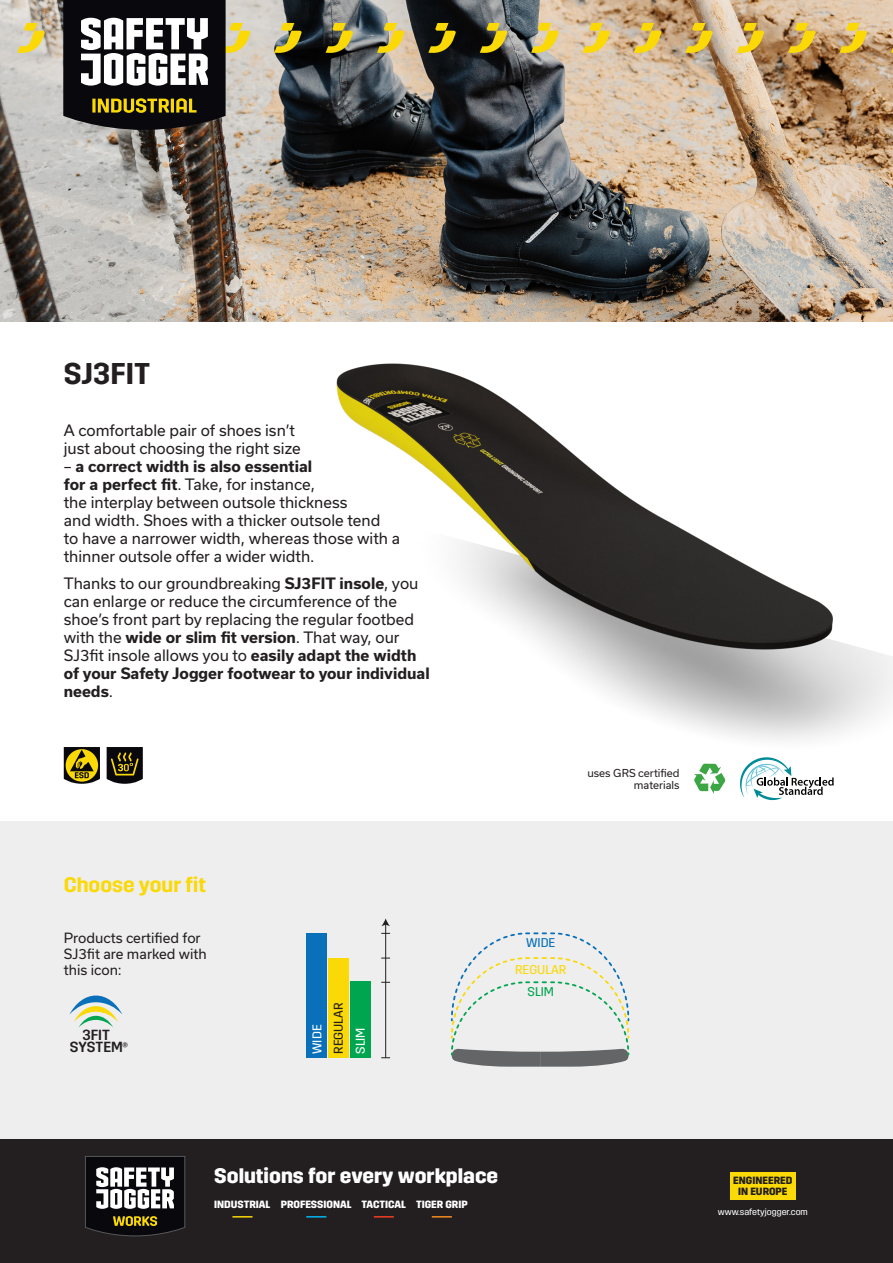
<style>
.page{position:relative;width:893px;height:1263px;background:#fff}
.page>*{position:absolute;margin:0;border:0;box-sizing:border-box;transform-origin:0 0}
.t1{font:600 30px "Trim";color:#231f20}
.t2{font:700 21px "Trim";color:#fff}
.body_title{font:600 21px "Trim";color:#fad906}
.text{font:15px/18px "Usual";color:#231f20}
.t3{font:500 14.7px/12px "Trim";color:#231f20;text-align:center}
.t4{font:13.5px/16.2px "Usual";color:#231f20}
.t5{font:12.75px "Trim";color:#fff}
.t6{font:12.75px "Trim";color:#231f20}
.t7{font:12.75px "Trim";color:#fad906}
.t8{font:12.75px "Trim";color:#0970b9}
.t9{font:12.75px "Trim";color:#00a54f}
.t10{font:700 10.5px "Trim";color:#fff}
.body_text{font:10.5px/12.6px "Usual";color:#231f20;text-align:right}
.t11{font:700 10.5px/10.5px "Trim";color:#231f20;text-align:center}
.t12{font:9px "Trim";color:#fff}
.s1{font-weight:700}
.s2{font-size:10.5px}
</style>
<div class="page">
<div style="left:0;top:1138px;width:893px;height:125px;background:#231f20"></div>
<div style="left:730px;top:1172px;width:65px;height:27px;background:#fad906"></div>
<svg style="left:85px;top:1156px;width:101px;height:81px;background:#504f4c"></svg>
<svg style="left:232px;top:1216px;width:21px;height:1px"></svg>
<svg style="left:306px;top:1216px;width:20px;height:1px"></svg>
<svg style="left:374px;top:1216px;width:20px;height:1px"></svg>
<svg style="left:432px;top:1216px;width:20px;height:1px"></svg>
<img style="left:0;top:0;width:893px;height:321px">
<svg style="left:891px;top:23px;width:2px;height:30px"></svg>
<svg style="left:839px;top:23px;width:28px;height:30px"></svg>
<svg style="left:788px;top:23px;width:28px;height:30px"></svg>
<svg style="left:737px;top:23px;width:27px;height:30px"></svg>
<svg style="left:685px;top:23px;width:28px;height:30px"></svg>
<svg style="left:634px;top:23px;width:28px;height:30px"></svg>
<svg style="left:582px;top:23px;width:28px;height:30px"></svg>
<svg style="left:531px;top:23px;width:28px;height:30px"></svg>
<svg style="left:480px;top:23px;width:27px;height:30px"></svg>
<svg style="left:428px;top:23px;width:28px;height:30px"></svg>
<svg style="left:377px;top:23px;width:28px;height:30px"></svg>
<svg style="left:326px;top:23px;width:27px;height:30px"></svg>
<svg style="left:274px;top:23px;width:28px;height:30px"></svg>
<svg style="left:17px;top:23px;width:28px;height:30px"></svg>
<svg style="left:63px;top:0;width:188px;height:130px"></svg>
<div style="left:0;top:821px;width:893px;height:317px;background:#eeeeef"></div>
<img style="left:134px;top:251px;width:759px;height:489px">
<svg style="left:64px;top:747px;width:36px;height:37px"></svg>
<svg style="left:107px;top:747px;width:36px;height:37px"></svg>
<svg style="left:69px;top:995px;width:53px;height:32px"></svg>
<div style="left:350px;top:981px;width:20px;height:77px;background:#00a54f"></div>
<div style="left:328px;top:958px;width:20px;height:100px;background:#fad906"></div>
<div style="left:306px;top:933px;width:20px;height:125px;background:#0970b9"></div>
<hr style="left:385px;top:924px;width:1px;height:134px;background:#231f20">
<svg style="left:381px;top:918px;width:9px;height:8px"></svg>
<svg style="left:450px;top:932px;width:180px;height:135px"></svg>
<svg style="left:694px;top:763px;width:31px;height:31px"></svg>
<svg style="left:740px;top:757px;width:94px;height:43px"></svg>
<p class="t1" style="left:64px;top:356px;width:88px">SJ3FIT</p>
<p class="text" style="left:64px;top:422px;width:238px">A comfortable pair of shoes isn’t just about choosing the right size</p>
<p class="text" style="left:64px;top:458px;width:338px">– <span class="s1">a correct width is also essential<br>for a perfect fit</span>. Take, for instance,<br>the interplay between outsole thickness<br>and width. Shoes with a thicker outsole tend<br>to have a narrower width, whereas those with a thinner outsole offer a wider width.</p>
<p class="text" style="left:64px;top:574px;width:367px">Thanks to our groundbreaking <span class="s1">SJ3FIT insole</span>, you can enlarge or reduce the circumference of the shoe’s front part by replacing the regular footbed with the <span class="s1">wide or slim fit version</span>. That way, our SJ3fit insole allows you to <span class="s1">easily adapt the width of your Safety Jogger footwear to your individual needs</span>.</p>
<p class="body_title" style="left:64px;top:872px;width:144px">Choose your fit</p>
<p class="t4" style="left:64px;top:929px;width:145px">Products certified for<br>SJ3fit are marked with this icon:</p>
<p class="t3" style="left:70px;top:1029px;width:60px">3FIT<br>SYSTEM<span class="s2">®</span></p>
<p class="t5" style="left:310px;top:1054px;width:31px;rotate:-90deg">WIDE</p>
<p class="t6" style="left:331px;top:1054px;width:53px;rotate:-90deg">REGULAR</p>
<p class="t5" style="left:353px;top:1054px;width:28px;rotate:-90deg">SLIM</p>
<p class="body_text" style="left:587px;top:766px;width:94px">uses GRS certified materials</p>
<p class="t8" style="left:526px;top:936px;width:31px">WIDE</p>
<p class="t7" style="left:515px;top:963px;width:53px">REGULAR</p>
<p class="t9" style="left:528px;top:984px;width:28px">SLIM</p>
<h2 class="t2" style="left:214px;top:1164px;width:285px">Solutions for every workplace</h2>
<p class="t10" style="left:214px;top:1199px;width:255px">INDUSTRIAL PROFESSIONAL TACTICAL TIGER GRIP</p>
<p class="t11" style="left:733px;top:1175px;width:61px">ENGINEERED<br>IN EUROPE</p>
<p class="t12" style="left:718px;top:1207px;width:92px">www.safetyjogger.com</p>
</div>
